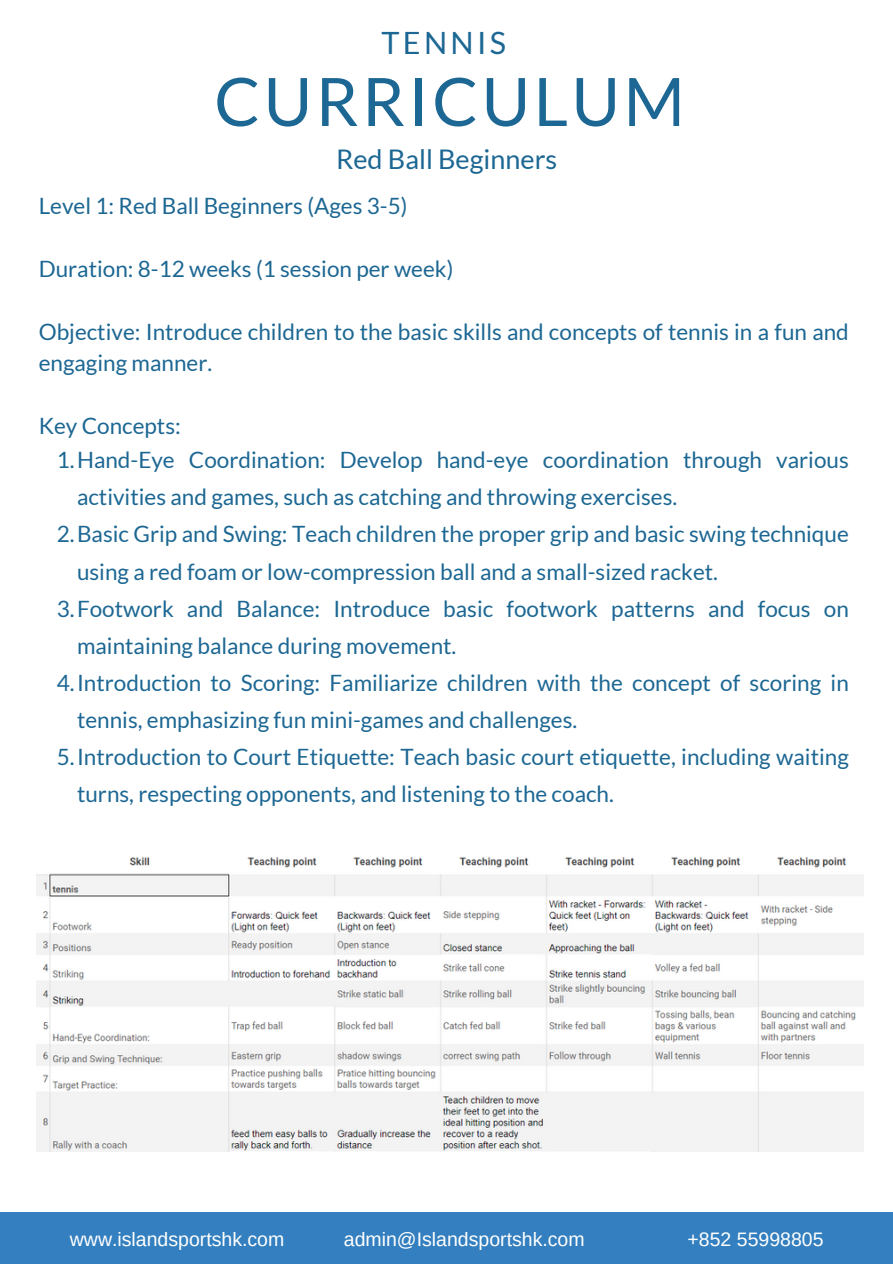
<style>
.page{position:relative;width:893px;height:1264px;background:#fff}
.page>*{position:absolute;margin:0;border:0;box-sizing:border-box;transform-origin:0 0}
.t1{font:66.9px "Lato";letter-spacing:.05em;color:#1c6793}
.t2{font:30.75px "Lato";letter-spacing:.11em;color:#1c6793}
.t3{font:27px "Lato";color:#1c6793}
.t4{font:22.5px/37.2px "Lato";color:#1c6793}
.t5{font:19.5px "Arimo";color:#fff}
</style>
<div class="page">
<div style="left:0;top:1211px;width:892px;height:52px;background:#337fbf"></div>
<img style="left:37px;top:857px;width:826px;height:294px">
<p class="t2" style="left:381px;top:24px;width:126px">TENNIS</p>
<p class="t1" style="left:214px;top:60px;width:472px">CURRICULUM</p>
<p class="t3" style="left:336px;top:143px;width:223px">Red Ball Beginners</p>
<p class="t4" style="left:39px;top:186px;width:370px">Level 1: Red Ball Beginners (Ages 3-5)</p>
<p class="t4" style="left:39px;top:249px;width:416px">Duration: 8-12 weeks (1 session per week)</p>
<h3 class="t4" style="left:39px;top:315px;width:811px;line-height:31.5px">Objective: Introduce children to the basic skills and concepts of tennis in a fun and engaging manner.</h3>
<h4 class="t4" style="left:39px;top:407px;width:143px">Key Concepts:</h4>
<h4 class="t4" style="left:77px;top:441px;width:773px;text-indent:-20px">1.Hand-Eye Coordination: Develop hand-eye coordination through various activities and games, such as catching and throwing exercises.</h4>
<h4 class="t4" style="left:77px;top:515px;width:773px;text-indent:-20px">2.Basic Grip and Swing: Teach children the proper grip and basic swing technique using a red foam or low-compression ball and a small-sized racket.</h4>
<h4 class="t4" style="left:77px;top:589px;width:773px;text-indent:-20px">3.Footwork and Balance: Introduce basic footwork patterns and focus on maintaining balance during movement.</h4>
<p class="t4" style="left:77px;top:663px;width:773px;text-indent:-20px">4.Introduction to Scoring: Familiarize children with the concept of scoring in tennis, emphasizing fun mini-games and challenges.</p>
<p class="t4" style="left:77px;top:738px;width:773px;text-indent:-20px">5.Introduction to Court Etiquette: Teach basic court etiquette, including waiting turns, respecting opponents, and listening to the coach.</p>
<p class="t5" style="left:70px;top:1228px;width:216px">www.islandsportshk.com</p>
<p class="t5" style="left:344px;top:1228px;width:242px">admin@Islandsportshk.com</p>
<p class="t5" style="left:687px;top:1228px;width:137px">+852 55998805</p>
</div>
